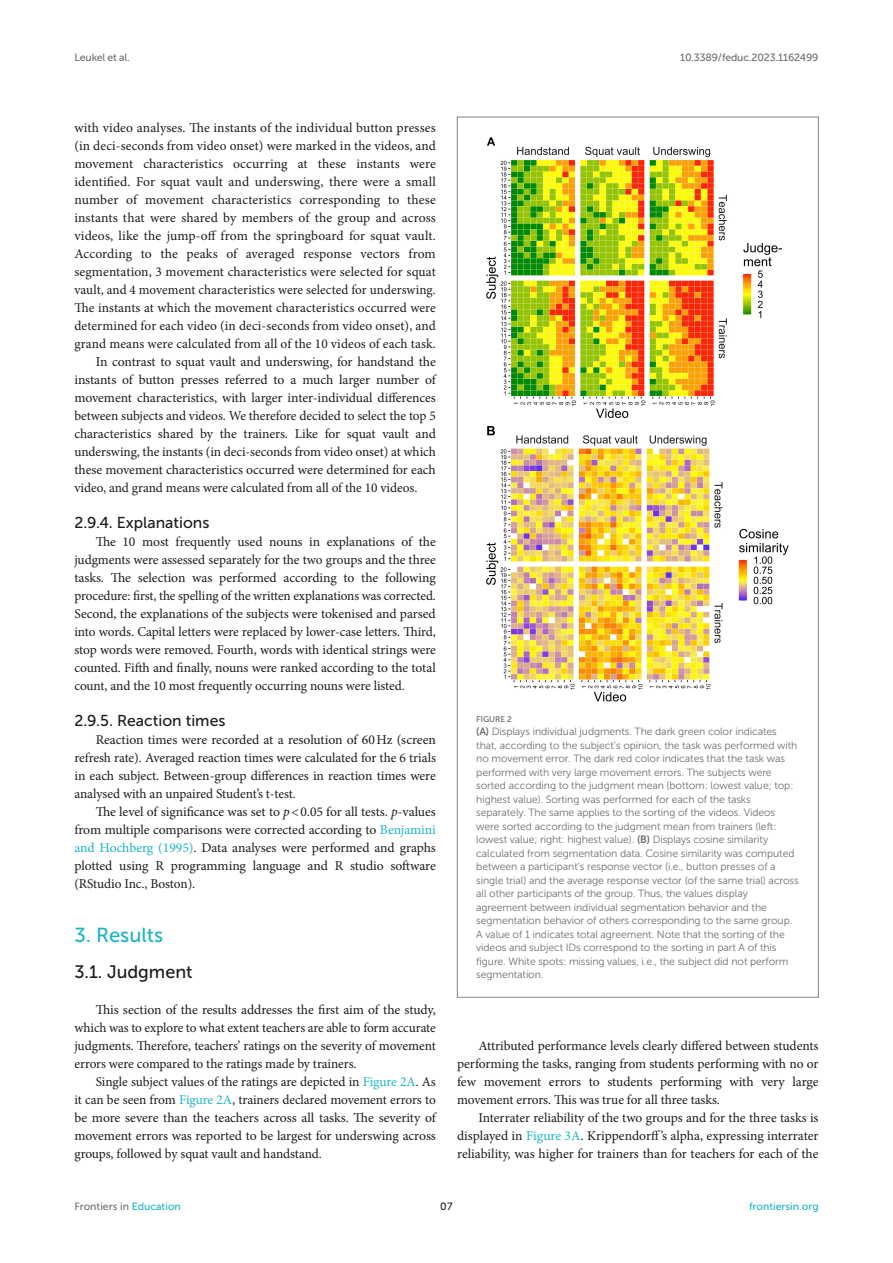
<style>
.page{position:relative;width:893px;height:1263px;background:#fff}
.page>*{position:absolute;margin:0;border:0;box-sizing:border-box;transform-origin:0 0}
.HEAD_1{font:20.25px "Museo Sans 500";color:#1db5c3}
.HEAD_2_after_HEAD_1{font:18px "Museo Sans 500";color:#1b1c1b}
.HEAD_3{font:15.75px "Museo Sans 500";color:#1b1c1b}
.TEXT_FLUSH{font:13.5px/18px "Minion Pro";letter-spacing:-.005em;color:#1b1c1b;text-align:justify}
.TEXT{font:13.5px/18px "Minion Pro";letter-spacing:-.005em;color:#1b1c1b;text-align:justify}
.FIG_LEG{font:10.5px/13.5px "Museo Sans 300";letter-spacing:-.01em;color:#706f70}
.t1{font:10.5px "Museo Sans 500";letter-spacing:-.015em;color:#706f70}
.t2{font:10.5px "Museo Sans 500";color:#1db5c3}
.t3{font:10.5px "Museo Sans 500";color:#1b1c1b}
.FIG_HD{font:8.25px "Museo Sans 700";letter-spacing:-.01em;color:#7e7f7f}
.s1{font-style:italic}
.s2{color:#1db5c3}
.s3{font-family:"Museo Sans 700"}
</style>
<div class="page">
<img style="left:486px;top:137px;width:303px;height:565px">
<p class="t1" style="left:74px;top:51px;width:57px">Leukel et al.</p>
<p class="t1" style="left:680px;top:51px;width:140px">10.3389/feduc.2023.1162499</p>
<p class="TEXT_FLUSH" style="left:74px;top:119px;width:363px">with video analyses. The instants of the individual button presses (in deci-seconds from video onset) were marked in the videos, and movement characteristics occurring at these instants were identified. For squat vault and underswing, there were a small number of movement characteristics corresponding to these instants that were shared by members of the group and across videos, like the jump-off from the springboard for squat vault.<br>According to the peaks of averaged response vectors from segmentation, 3 movement characteristics were selected for squat vault, and 4 movement characteristics were selected for underswing.<br>The instants at which the movement characteristics occurred were determined for each video (in deci-seconds from video onset), and grand means were calculated from all of the 10 videos of each task.</p>
<p class="TEXT" style="left:74px;top:353px;width:363px;text-indent:21px">In contrast to squat vault and underswing, for handstand the instants of button presses referred to a much larger number of movement characteristics, with larger inter-individual differences between subjects and videos. We therefore decided to select the top 5 characteristics shared by the trainers. Like for squat vault and underswing, the instants (in deci-seconds from video onset) at which these movement characteristics occurred were determined for each video, and grand means were calculated from all of the 10 videos.</p>
<p class="HEAD_3" style="left:74px;top:514px;width:137px">2.9.4. Explanations</p>
<p class="TEXT_FLUSH" style="left:74px;top:533px;width:363px;text-indent:21px">The 10 most frequently used nouns in explanations of the judgments were assessed separately for the two groups and the three tasks. The selection was performed according to the following procedure: first, the spelling of the written explanations was corrected.<br>Second, the explanations of the subjects were tokenised and parsed into words. Capital letters were replaced by lower-case letters. Third, stop words were removed. Fourth, words with identical strings were counted. Fifth and finally, nouns were ranked according to the total count, and the 10 most frequently occurring nouns were listed.</p>
<p class="HEAD_3" style="left:74px;top:712px;width:153px">2.9.5. Reaction times</p>
<p class="TEXT_FLUSH" style="left:74px;top:731px;width:363px;text-indent:21px">Reaction times were recorded at a resolution of 60Hz (screen refresh rate). Averaged reaction times were calculated for the 6 trials in each subject. Between-group differences in reaction times were analysed with an unpaired Student’s t-test.</p>
<p class="TEXT" style="left:74px;top:803px;width:363px;text-indent:21px">The level of significance was set to <span class="s1">p</span>&lt;0.05 for all tests. <span class="s1">p</span>-values from multiple comparisons were corrected according to <span class="s2">Benjamini and Hochberg (1995)</span>. Data analyses were performed and graphs plotted using R programming language and R studio software (RStudio Inc., Boston).</p>
<p class="HEAD_1" style="left:74px;top:924px;width:90px">3. Results</p>
<p class="HEAD_2_after_HEAD_1" style="left:74px;top:962px;width:120px">3.1. Judgment</p>
<p class="TEXT_FLUSH" style="left:74px;top:1001px;width:363px;text-indent:21px">This section of the results addresses the first aim of the study, which was to explore to what extent teachers are able to form accurate judgments. Therefore, teachers’ ratings on the severity of movement errors were compared to the ratings made by trainers.</p>
<p class="TEXT" style="left:74px;top:1073px;width:363px;text-indent:21px">Single subject values of the ratings are depicted in <span class="s2">Figure 2A</span>. As it can be seen from <span class="s2">Figure 2A</span>, trainers declared movement errors to be more severe than the teachers across all tasks. The severity of movement errors was reported to be largest for underswing across groups, followed by squat vault and handstand.</p>
<p class="FIG_HD" style="left:476px;top:714px;width:37px">FIGURE 2</p>
<p class="FIG_LEG" style="left:476px;top:725px;width:324px"><span class="s3">(A)</span> Displays individual judgments. The dark green color indicates that, according to the subject’s opinion, the task was performed with no movement error. The dark red color indicates that the task was performed with very large movement errors. The subjects were sorted according to the judgment mean (bottom: lowest value; top: highest value). Sorting was performed for each of the tasks separately. The same applies to the sorting of the videos. Videos were sorted according to the judgment mean from trainers (left: lowest value; right: highest value). <span class="s3">(B)</span> Displays cosine similarity calculated from segmentation data. Cosine similarity was computed between a participant’s response vector (i.e., button presses of a single trial) and the average response vector (of the same trial) across all other participants of the group. Thus, the values display agreement between individual segmentation behavior and the segmentation behavior of others corresponding to the same group.<br>A value of 1 indicates total agreement. Note that the sorting of the videos and subject IDs correspond to the sorting in part A of this figure. White spots: missing values, i.e., the subject did not perform segmentation.</p>
<p class="TEXT" style="left:457px;top:1037px;width:363px;text-indent:21px">Attributed performance levels clearly differed between students performing the tasks, ranging from students performing with no or few movement errors to students performing with very large movement errors. This was true for all three tasks.</p>
<p class="TEXT" style="left:457px;top:1109px;width:363px;text-indent:21px">Interrater reliability of the two groups and for the three tasks is displayed in <span class="s2">Figure 3A</span>. Krippendorff’s alpha, expressing interrater reliability, was higher for trainers than for teachers for each of the</p>
<p class="t1" style="left:74px;top:1200px;width:108px">Frontiers in <span class="s2">Education</span></p>
<p class="t3" style="left:440px;top:1200px;width:14px">07</p>
<p class="t2" style="left:749px;top:1200px;width:71px">frontiersin.org</p>
</div>
